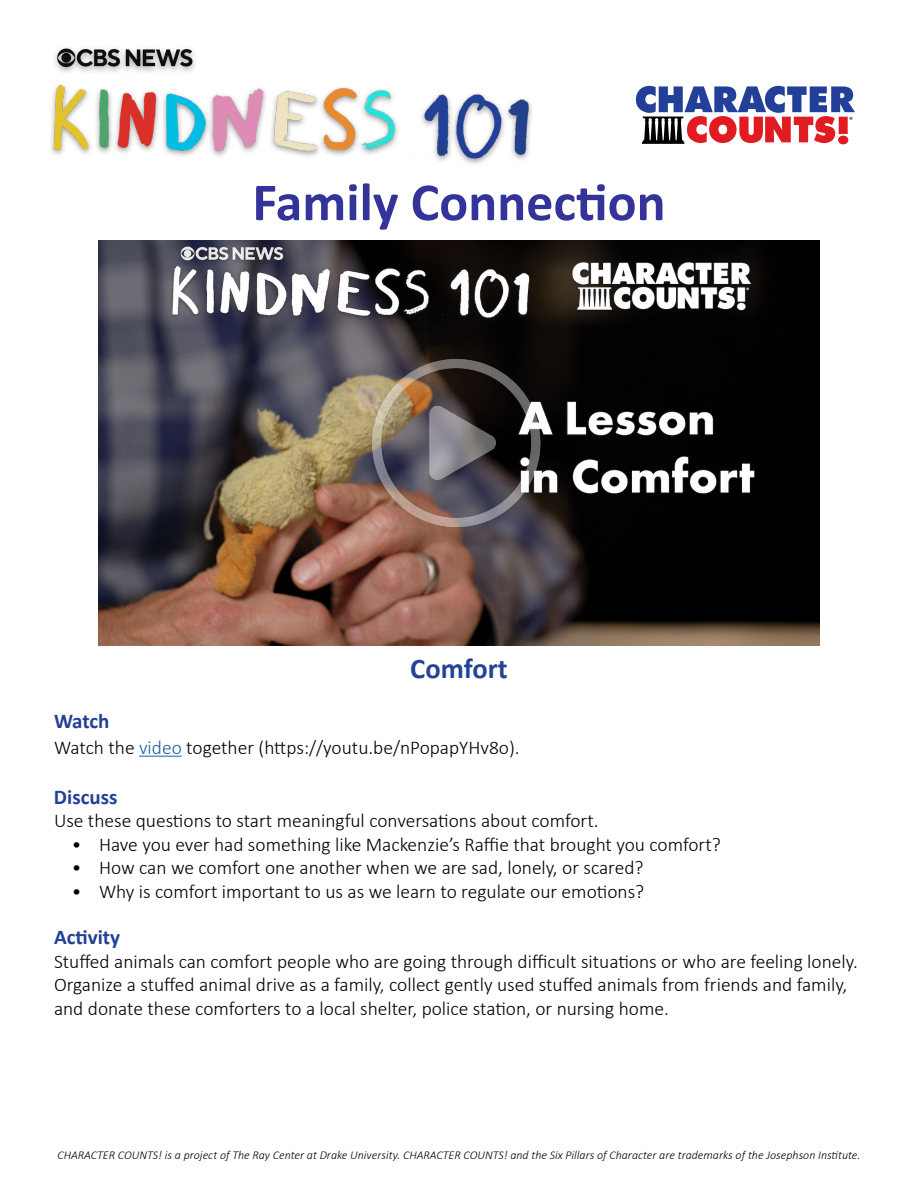
<style>
.page{position:relative;width:918px;height:1188px;background:#fff}
.page>*{position:absolute;margin:0;border:0;box-sizing:border-box;transform-origin:0 0}
.t1{font:700 54px "Calibri";color:#339}
.t2{font:700 28.5px "Calibri";color:#234396}
.t3{font:700 21px "Calibri";color:#234098}
.t4{font:300 19.5px/23.4px "Calibri";color:#000}
.t5{font:italic 300 12px "Calibri";color:#000}
.s1{color:#215e9e}
</style>
<div class="page">
<img style="left:51px;top:85px;width:481px;height:79px">
<img style="left:55px;top:48px;width:140px;height:25px">
<svg style="left:636px;top:86px;width:219px;height:58px"></svg>
<hr style="left:139px;top:756px;width:43px;height:1px;background:#215e9e">
<img style="left:99px;top:240px;width:720px;height:405px">
<img style="left:360px;top:341px;width:193px;height:197px">
<h1 class="t1" style="left:252px;top:164px;width:415px">Family Connection</h1>
<h2 class="t2" style="left:410px;top:648px;width:99px">Comfort</h2>
<p class="t3" style="left:54px;top:707px;width:57px">Watch</p>
<p class="t4" style="left:54px;top:735px;width:467px">Watch the <span class="s1">video</span> together (https://youtu.be/nPopapYHv8o).</p>
<p class="t3" style="left:54px;top:782px;width:65px">Discuss</p>
<p class="t4" style="left:54px;top:809px;width:546px">Use these questions to start meaningful conversations about comfort.</p>
<p class="t4" style="left:72px;top:833px;width:650px">• Have you ever had something like Mackenzie’s Raffie that brought you comfort?</p>
<p class="t4" style="left:72px;top:856px;width:573px">• How can we comfort one another when we are sad, lonely, or scared?</p>
<p class="t4" style="left:72px;top:879px;width:574px">• Why is comfort important to us as we learn to regulate our emotions?</p>
<p class="t3" style="left:54px;top:923px;width:68px">Activity</p>
<p class="t4" style="left:54px;top:950px;width:805px">Stuffed animals can comfort people who are going through difficult situations or who are feeling lonely.<br>Organize a stuffed animal drive as a family, collect gently used stuffed animals from friends and family, and donate these comforters to a local shelter, police station, or nursing home.</p>
<p class="t5" style="left:57px;top:1147px;width:805px">CHARACTER COUNTS! is a project of The Ray Center at Drake University. CHARACTER COUNTS! and the Six Pillars of Character are trademarks of the Josephson Institute.</p>
</div>
